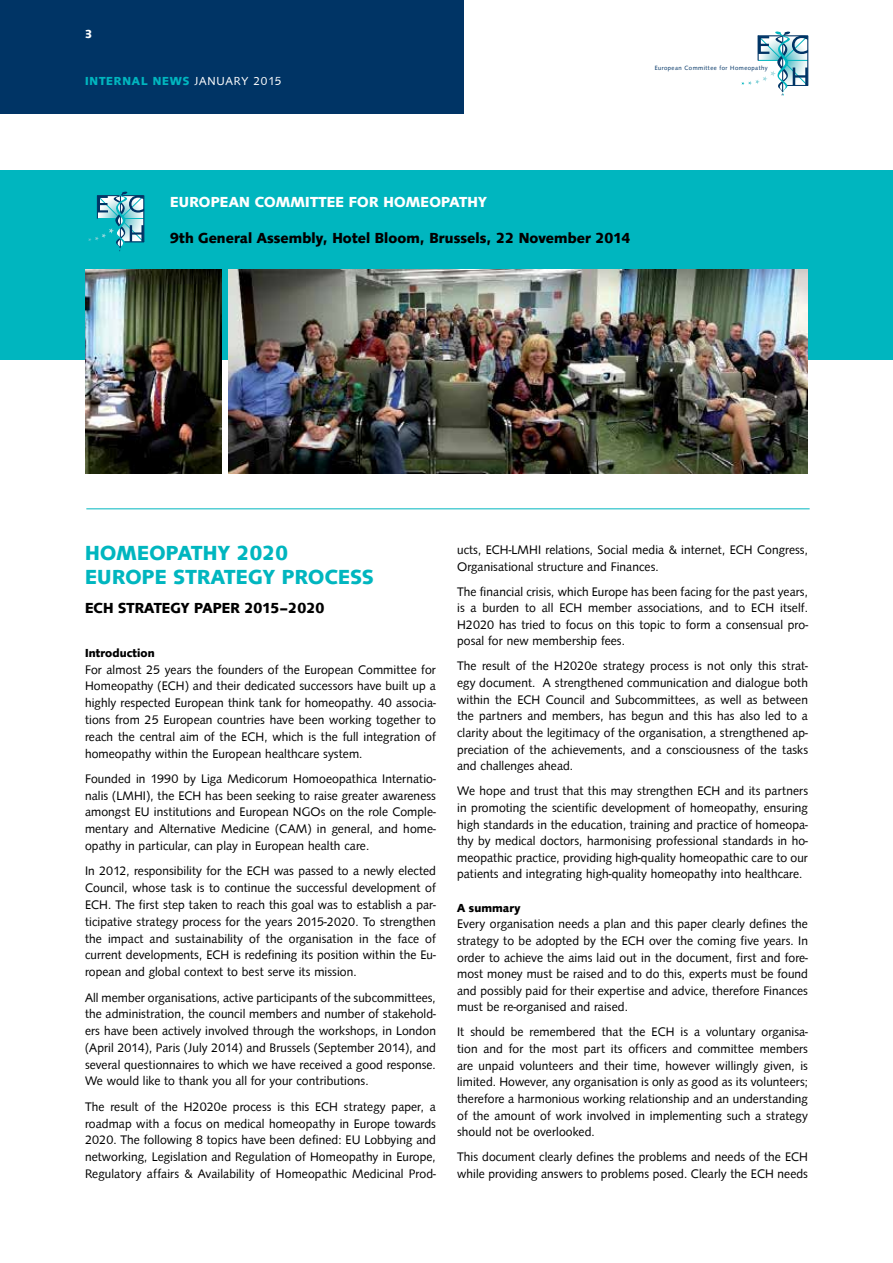
<style>
.page{position:relative;width:893px;height:1263px;background:#fff}
.page>*{position:absolute;margin:0;border:0;box-sizing:border-box;transform-origin:0 0}
.t1{font:700 21px/24.3px "Syntax D";letter-spacing:.02em;color:#00b6bf}
.t2{font:700 15px "Syntax D";letter-spacing:.01em;color:#000}
.t3{font:700 15px "Syntax D";letter-spacing:.02em;color:#fff}
.t4{font:12.75px/16.6px "Syntax D";letter-spacing:.01em;color:#000;text-align:justify}
.t5{font:700 12px "Syntax D";letter-spacing:.075em;color:#00b6bf}
.t6{font:700 12px "Syntax D";color:#000}
.t7{font:700 12px "Syntax D";color:#fff}
.t8{font:6.3px "Syntax D";letter-spacing:.075em;color:#003465}
.s1{font-weight:400;color:#fff}
</style>
<div class="page">
<div style="left:0;top:0;width:463px;height:114px;background:#003465"></div>
<hr style="left:808px;top:36px;width:1px;height:49px;background:#003465">
<svg style="left:741px;top:31px;width:67px;height:65px"></svg>
<hr style="left:86px;top:509px;width:724px;height:1px;background:#00b6bf">
<div style="left:0;top:170px;width:893px;height:189px;background:#00b6bf"></div>
<img style="left:85px;top:269px;width:136px;height:204px">
<img style="left:229px;top:269px;width:579px;height:204px">
<hr style="left:144px;top:195px;width:1px;height:47px;background:#003465">
<svg style="left:88px;top:191px;width:56px;height:60px"></svg>
<p class="t7" style="left:85px;top:27px;width:9px">3</p>
<p class="t5" style="left:85px;top:74px;width:198px">INTERNAL NEWS <span class="s1">January 2015</span></p>
<p class="t8" style="left:655px;top:64px;width:115px">European Committee for Homeopathy</p>
<p class="t3" style="left:170px;top:194px;width:318px">EUROPEAN COMMITTEE FOR HOMEOPATHY</p>
<p class="t2" style="left:170px;top:230px;width:462px">9TH GENERAL ASSEMBLY, HOTEL BLOOM, BRUSSELS, 22 NOVEMBER 2014</p>
<h1 class="t1" style="left:85px;top:541px;width:290px">HOMEOPATHY 2020<br>EUROPE STRATEGY PROCESS</h1>
<p class="t2" style="left:85px;top:599px;width:10px">ECH</p>
<p class="t2" style="left:118px;top:599px;width:208px">STRATEGY PAPER 2015–2020</p>
<p class="t6" style="left:85px;top:646px;width:71px">INTRODUCTION</p>
<p class="t4" style="left:85px;top:661px;width:352px">For almost 25 years the founders of the European Committee for Homeopathy (ECH) and their dedicated successors have built up a highly respected European think tank for homeopathy. 40 associa&shy;tions from 25 European countries have been working together to reach the central aim of the ECH, which is the full integration of homeopathy within the European healthcare system.</p>
<p class="t4" style="left:85px;top:770px;width:352px">Founded in 1990 by Liga Medicorum Homoeopathica Internatio&shy;nalis (LMHI), the ECH has been seeking to raise greater awareness amongst EU institutions and European NGOs on the role Comple&shy;mentary and Alternative Medicine (CAM) in general, and home&shy;opathy in particular, can play in European health care.</p>
<p class="t4" style="left:85px;top:863px;width:352px">In 2012, responsibility for the ECH was passed to a newly elected Council, whose task is to continue the successful development of ECH. The first step taken to reach this goal was to establish a par&shy;ticipative strategy process for the years 2015-2020. To strengthen the impact and sustainability of the organisation in the face of current developments, ECH is redefining its position within the Eu&shy;ropean and global context to best serve its mission.</p>
<p class="t4" style="left:85px;top:989px;width:352px">All member organisations, active participants of the subcommittees, the administration, the council members and number of stakehold&shy;ers have been actively involved through the workshops, in London (April 2014), Paris (July 2014) and Brussels (September 2014), and several questionnaires to which we have received a good response.<br>We would like to thank you all for your contributions.</p>
<p class="t4" style="left:85px;top:1098px;width:352px">The result of the H2020e process is this ECH strategy paper, a roadmap with a focus on medical homeopathy in Europe towards 2020. The following 8 topics have been defined: EU Lobbying and networking, Legislation and Regulation of Homeopathy in Europe, Regulatory affairs &amp; Availability of Homeopathic Medicinal Prod-</p>
<p class="t4" style="left:457px;top:541px;width:352px">ucts, ECH-LMHI relations, Social media &amp; internet, ECH Congress,<br>Organisational structure and Finances.</p>
<p class="t4" style="left:457px;top:583px;width:353px">The financial crisis, which Europe has been facing for the past years, is a burden to all ECH member associations, and to ECH itself.<br>H2020 has tried to focus on this topic to form a consensual pro&shy;posal for new membership fees.</p>
<p class="t4" style="left:457px;top:658px;width:352px">The result of the H2020e strategy process is not only this strat&shy;egy document. A strengthened communication and dialogue both within the ECH Council and Subcommittees, as well as between the partners and members, has begun and this has also led to a clarity about the legitimacy of the organisation, a strengthened ap&shy;preciation of the achievements, and a consciousness of the tasks and challenges ahead.</p>
<p class="t4" style="left:457px;top:783px;width:352px">We hope and trust that this may strengthen ECH and its partners in promoting the scientific development of homeopathy, ensuring high standards in the education, training and practice of homeopa&shy;thy by medical doctors, harmonising professional standards in ho&shy;meopathic practice, providing high-quality homeopathic care to our patients and integrating high-quality homeopathy into healthcare.</p>
<p class="t6" style="left:457px;top:901px;width:65px">A SUMMARY</p>
<p class="t4" style="left:457px;top:916px;width:352px">Every organisation needs a plan and this paper clearly defines the strategy to be adopted by the ECH over the coming five years. In order to achieve the aims laid out in the document, first and fore&shy;most money must be raised and to do this, experts must be found and possibly paid for their expertise and advice, therefore Finances must be re-organised and raised.</p>
<p class="t4" style="left:457px;top:1024px;width:352px">It should be remembered that the ECH is a voluntary organisa&shy;tion and for the most part its officers and committee members are unpaid volunteers and their time, however willingly given, is limited. However, any organisation is only as good as its volunteers; therefore a harmonious working relationship and an understanding of the amount of work involved in implementing such a strategy should not be overlooked.</p>
<p class="t4" style="left:457px;top:1149px;width:352px">This document clearly defines the problems and needs of the ECH while providing answers to problems posed. Clearly the ECH needs</p>
</div>
